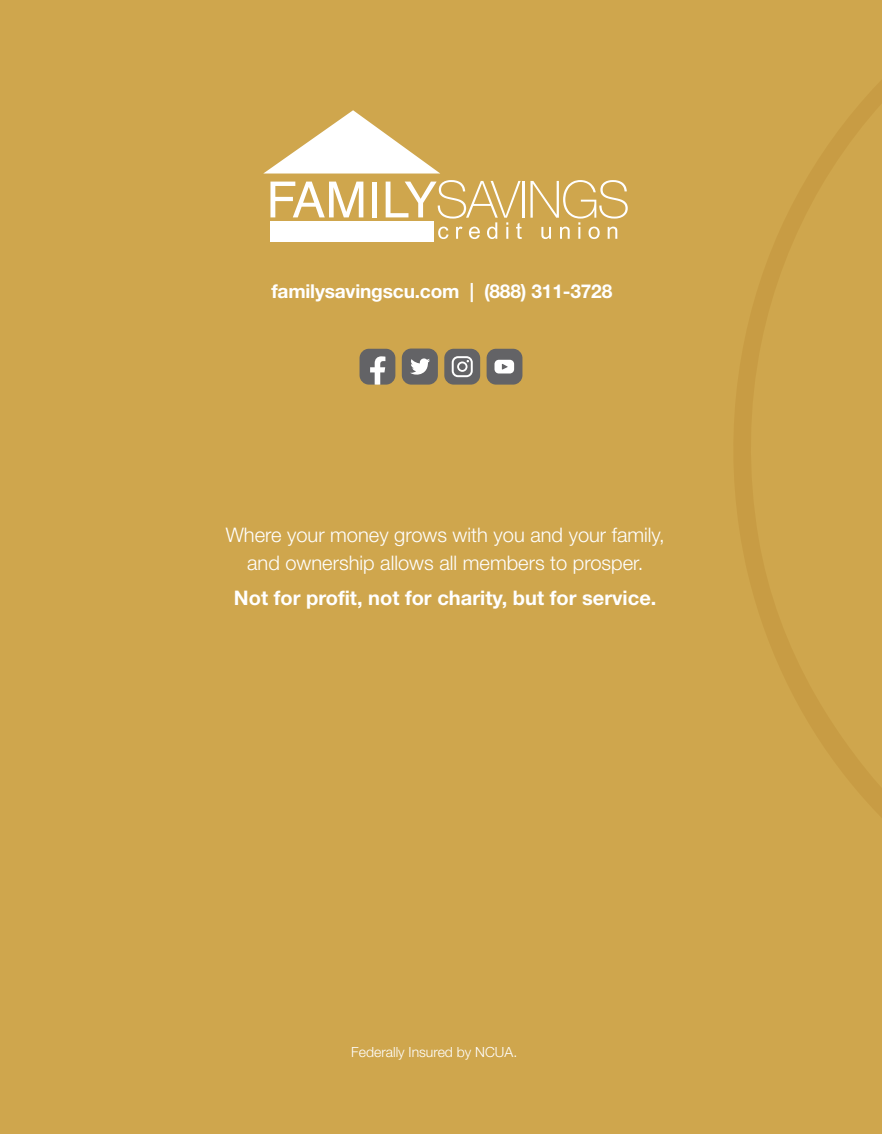
<style>
.page{position:relative;width:882px;height:1134px;background:#cfa64d}
.page>*{position:absolute;margin:0;border:0;box-sizing:border-box;transform-origin:0 0}
.t1{font:300 20.12px/28.2px "Helvetica Neue LT Std";color:#fff;text-align:center}
.t2{font:700 20.12px "Helvetica Neue LT Std";color:#fff}
.t3{font:700 19.07px "Helvetica Neue LT Std";letter-spacing:-.01em;color:#fff}
.t4{font:300 14px "Helvetica Neue LT Std";color:#fff}
</style>
<div class="page">
<svg style="left:360px;top:349px;width:35px;height:36px"></svg>
<div style="left:402px;top:349px;width:36px;height:36px;background:#636366;border-radius:9px"></div>
<svg style="left:410px;top:358px;width:20px;height:17px"></svg>
<div style="left:444px;top:349px;width:36px;height:36px;background:#636366;border-radius:9px"></div>
<svg style="left:452px;top:356px;width:21px;height:21px"></svg>
<div style="left:487px;top:349px;width:35px;height:36px;background:#636366;border-radius:9px"></div>
<svg style="left:495px;top:360px;width:19px;height:14px"></svg>
<div style="left:270px;top:221px;width:164px;height:21px;background:#fff"></div>
<svg style="left:270px;top:182px;width:93px;height:35px"></svg>
<div style="left:372px;top:182px;width:5px;height:35px;background:#fff"></div>
<svg style="left:386px;top:180px;width:136px;height:59px"></svg>
<hr style="left:523px;top:181px;width:2px;height:37px;background:#fff">
<svg style="left:530px;top:180px;width:98px;height:59px"></svg>
<svg style="left:263px;top:110px;width:177px;height:64px"></svg>
<p class="t3" style="left:271px;top:279px;width:343px">familysavingscu.com | (888) 311-3728</p>
<p class="t1" style="left:226px;top:521px;width:440px">Where your money grows with you and your family, and ownership allows all members to prosper.</p>
<p class="t2" style="left:234px;top:585px;width:424px">Not for profit, not for charity, but for service.</p>
<p class="t4" style="left:351px;top:1044px;width:167px">Federally Insured by NCUA.</p>
</div>
